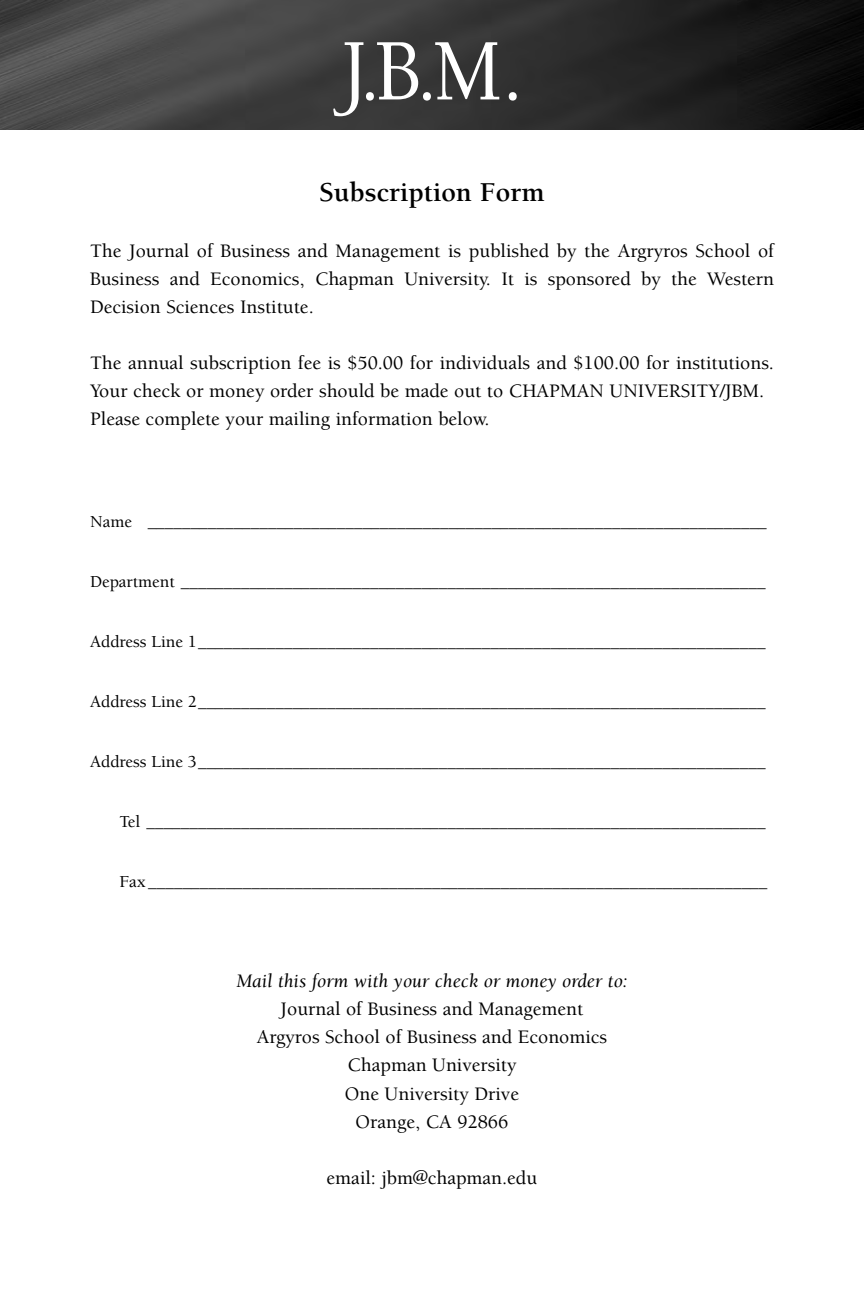
<style>
.page{position:relative;width:864px;height:1296px;background:#fff}
.page>*{position:absolute;margin:0;border:0;box-sizing:border-box;transform-origin:0 0}
.t1{font:500 90px "Berkeley";color:#fff;scale:.9 1}
.t2{font:700 28px "Berkeley";color:#000}
.t3{font:500 19.6px/28px "Berkeley";color:#000;text-align:justify}
.t4{font:italic 19.6px "Berkeley";color:#000}
.t5{font:500 17.2px "Berkeley";color:#000}
</style>
<div class="page">
<img style="left:0;top:0;width:864px;height:129px">
<h1 class="t1" style="left:341px;top:36px;width:204px">J.B.M.</h1>
<h2 class="t2" style="left:319px;top:181px;width:227px">Subscription Form</h2>
<p class="t3" style="left:90px;top:238px;width:686px">The Journal of Business and Management is published by the Argryros School of Business and Economics, Chapman University. It is sponsored by the Western Decision Sciences Institute.</p>
<p class="t3" style="left:90px;top:350px;width:686px;text-align:left">The annual subscription fee is $50.00 for individuals and $100.00 for institutions.<br>Your check or money order should be made out to CHAPMAN UNIVERSITY/JBM.<br>Please complete your mailing information below.</p>
<p class="t5" style="left:90px;top:515px;width:678px">Name ________________________________________________________________________</p>
<p class="t5" style="left:90px;top:575px;width:677px">Department ____________________________________________________________________</p>
<p class="t5" style="left:90px;top:635px;width:677px">Address Line 1__________________________________________________________________</p>
<p class="t5" style="left:90px;top:695px;width:677px">Address Line 2__________________________________________________________________</p>
<p class="t5" style="left:90px;top:755px;width:677px">Address Line 3__________________________________________________________________</p>
<p class="t5" style="left:119px;top:815px;width:648px">Tel ________________________________________________________________________</p>
<p class="t5" style="left:119px;top:875px;width:650px">Fax ________________________________________________________________________</p>
<p class="t4" style="left:236px;top:974px;width:393px">Mail this form with your check or money order to:</p>
<p class="t3" style="left:257px;top:997px;width:352px;text-align:center">Journal of Business and Management<br>Argyros School of Business and Economics<br>Chapman University<br>One University Drive<br>Orange, CA 92866</p>
<p class="t3" style="left:327px;top:1165px;width:212px">email: jbm@chapman.edu</p>
</div>
